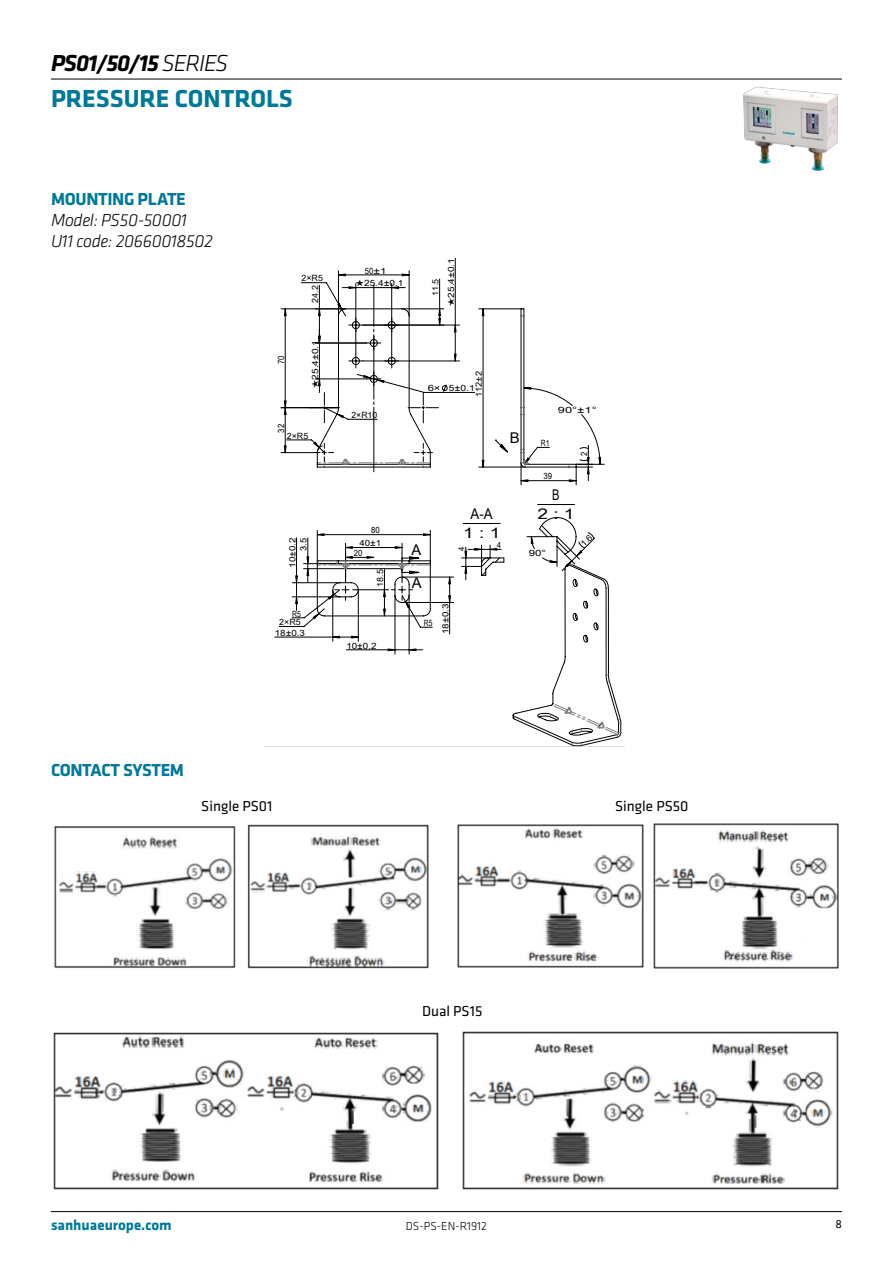
<style>
.page{position:relative;width:893px;height:1263px;background:#fff}
.page>*{position:absolute;margin:0;border:0;box-sizing:border-box;transform-origin:0 0}
.t1{font:700 25.5px "Klavika";color:#007999}
.t2{font:italic 700 24px "Klavika";letter-spacing:-.04em;color:#000}
.t3{font:italic 300 18px/21px "Klavika";letter-spacing:-.02em;color:#000}
.t4{font:700 18px "Klavika";letter-spacing:-.02em;color:#007999}
.t5{font:15px "Klavika";color:#000}
.t6{font:700 15px "Klavika";color:#007999}
.t7{font:14.85px/18.9px "Arial Unicode MS";color:#000;text-align:center;scale:.9 1}
.t8{font:14.85px/18.9px "Arial Unicode MS";color:#000;text-align:center;scale:.75 1}
.t9{font:14.85px "Arial Unicode MS";color:#000}
.t10{font:300 12px "Klavika";color:#000}
.t11{font:12px "Klavika";color:#000}
.t12{font:8.7px "Arial Unicode MS";color:#000}
.t13{font:8.7px "Arial Unicode MS";color:#000;scale:1.16 1}
.t14{font:8.7px "Arial Unicode MS";color:#000;scale:1.13 1}
.t15{font:8.7px "Arial Unicode MS";color:#000;scale:.9 1}
.t16{font:8.7px "Arial Unicode MS";color:#000;scale:1.32 1}
.t17{font:8.7px "Arial Unicode MS";color:#000;scale:.78 1}
.t18{font:8.7px "Arial Unicode MS";color:#000;scale:1.47 1}
.t19{font:8.7px/9.9px "Arial Unicode MS";color:#000;scale:1.11 1}
.t20{font:8.7px "Arial Unicode MS";color:#000;scale:1.07 1}
.t21{font:8.7px "Arial Unicode MS";color:#000;scale:1.08 1}
.t22{font:6.15px "Arial Unicode MS";color:#000}
.s1{font-weight:300}
</style>
<div class="page">
<hr style="left:51px;top:1211px;width:791px;height:1px;background:#000">
<hr style="left:409px;top:595px;width:1px;height:59px;background:#000">
<hr style="left:395px;top:595px;width:1px;height:59px;background:#000">
<hr style="left:346px;top:649px;width:49px;height:1px;background:#000">
<hr style="left:439px;top:279px;width:1px;height:30px;background:#000">
<hr style="left:455px;top:258px;width:1px;height:67px;background:#000">
<hr style="left:281px;top:407px;width:57px;height:1px;background:#000">
<hr style="left:281px;top:452px;width:36px;height:1px;background:#000">
<hr style="left:338px;top:271px;width:1px;height:45px;background:#000">
<hr style="left:409px;top:271px;width:1px;height:45px;background:#000">
<svg style="left:313px;top:287px;width:287px;height:351px"></svg>
<svg style="left:388px;top:648px;width:35px;height:3px"></svg>
<svg style="left:451px;top:309px;width:138px;height:295px"></svg>
<svg style="left:339px;top:274px;width:71px;height:2px"></svg>
<svg style="left:520px;top:308px;width:73px;height:177px"></svg>
<svg style="left:284px;top:285px;width:167px;height:332px"></svg>
<svg style="left:461px;top:545px;width:44px;height:35px"></svg>
<img style="left:457px;top:824px;width:187px;height:144px">
<img style="left:54px;top:826px;width:182px;height:142px">
<img style="left:653px;top:823px;width:186px;height:146px">
<img style="left:247px;top:824px;width:182px;height:145px">
<img style="left:53px;top:1032px;width:386px;height:158px">
<img style="left:462px;top:1031px;width:377px;height:159px">
<hr style="left:51px;top:79px;width:791px;height:1px;background:#000">
<img style="left:743px;top:86px;width:95px;height:85px">
<svg style="left:512px;top:517px;width:110px;height:230px"></svg>
<h2 class="t2" style="left:51px;top:50px;width:179px">PS01/50/15 <span class="s1">SERIES</span></h2>
<h1 class="t1" style="left:51px;top:84px;width:243px">PRESSURE CONTROLS</h1>
<p class="t4" style="left:51px;top:189px;width:136px">MOUNTING PLATE</p>
<p class="t3" style="left:51px;top:210px;width:163px">Model: PS50-50001<br>U11 code: 20660018502</p>
<p class="t12" style="left:301px;top:272px;width:23px">2×R5</p>
<p class="t12" style="left:309px;top:303px;width:19px;rotate:-90deg">24.2</p>
<p class="t15" style="left:365px;top:264px;width:25px">50±1</p>
<p class="t13" style="left:445px;top:306px;width:42px;rotate:-90deg">★25.4±0.1</p>
<p class="t12" style="left:429px;top:296px;width:19px;rotate:-90deg">11.5</p>
<p class="t13" style="left:356px;top:277px;width:42px">★25.4±0.1</p>
<p class="t15" style="left:275px;top:364px;width:11px;rotate:-90deg">70</p>
<p class="t13" style="left:309px;top:388px;width:42px;rotate:-90deg">★25.4±0.1</p>
<p class="t15" style="left:275px;top:433px;width:11px;rotate:-90deg">32</p>
<p class="t12" style="left:287px;top:429px;width:23px">2×R5</p>
<p class="t12" style="left:351px;top:409px;width:27px">2×R10</p>
<p class="t20" style="left:472px;top:397px;width:26px;rotate:-90deg">112±2</p>
<p class="t16" style="left:428px;top:382px;width:37px">6× 5±0.1</p>
<p class="t9" style="left:510px;top:427px;width:11px">B</p>
<p class="t15" style="left:371px;top:524px;width:11px">80</p>
<p class="t12" style="left:374px;top:587px;width:19px;rotate:-90deg">18.5</p>
<p class="t14" style="left:286px;top:568px;width:28px;rotate:-90deg">10±0.2</p>
<p class="t21" style="left:297px;top:551px;width:13px;rotate:-90deg">3.5</p>
<p class="t9" style="left:411px;top:539px;width:11px">A</p>
<p class="t9" style="left:412px;top:572px;width:11px">A</p>
<p class="t19" style="left:354px;top:538px;width:26px;text-indent:5px">40±1<br>20</p>
<p class="t17" style="left:292px;top:607px;width:13px">R5</p>
<p class="t14" style="left:275px;top:626px;width:28px">18±0.3</p>
<p class="t12" style="left:279px;top:616px;width:23px">2×R5</p>
<p class="t14" style="left:346px;top:639px;width:28px">10±0.2</p>
<p class="t17" style="left:424px;top:617px;width:13px">R5</p>
<p class="t7" style="left:463px;top:504px;width:43px">A-A<br>1 : 1</p>
<p class="t15" style="left:455px;top:551px;width:6px;rotate:-90deg">4</p>
<p class="t15" style="left:497px;top:539px;width:6px">4</p>
<p class="t14" style="left:439px;top:634px;width:28px;rotate:-90deg">18±0.3</p>
<p class="t18" style="left:558px;top:404px;width:28px">90°±1°</p>
<p class="t17" style="left:541px;top:437px;width:13px">R1</p>
<p class="t15" style="left:578px;top:456px;width:6px;rotate:-90deg">2</p>
<p class="t15" style="left:543px;top:470px;width:11px">39</p>
<p class="t8" style="left:537px;top:485px;width:51px">B<br>2 : 1</p>
<p class="t16" style="left:529px;top:547px;width:15px">90°</p>
<p class="t4" style="left:51px;top:760px;width:135px">CONTACT SYSTEM</p>
<p class="t5" style="left:201px;top:798px;width:73px">Single PS01</p>
<p class="t22" style="left:252px;top:801px;width:26px">Designer</p>
<p class="t5" style="left:615px;top:798px;width:75px">Single PS50</p>
<p class="t5" style="left:422px;top:1003px;width:62px">Dual PS15</p>
<p class="t6" style="left:51px;top:1217px;width:122px">sanhuaeurope.com</p>
<p class="t11" style="left:835px;top:1217px;width:8px">8</p>
<p class="t10" style="left:406px;top:1219px;width:82px">DS-PS-EN-R1912</p>
</div>
